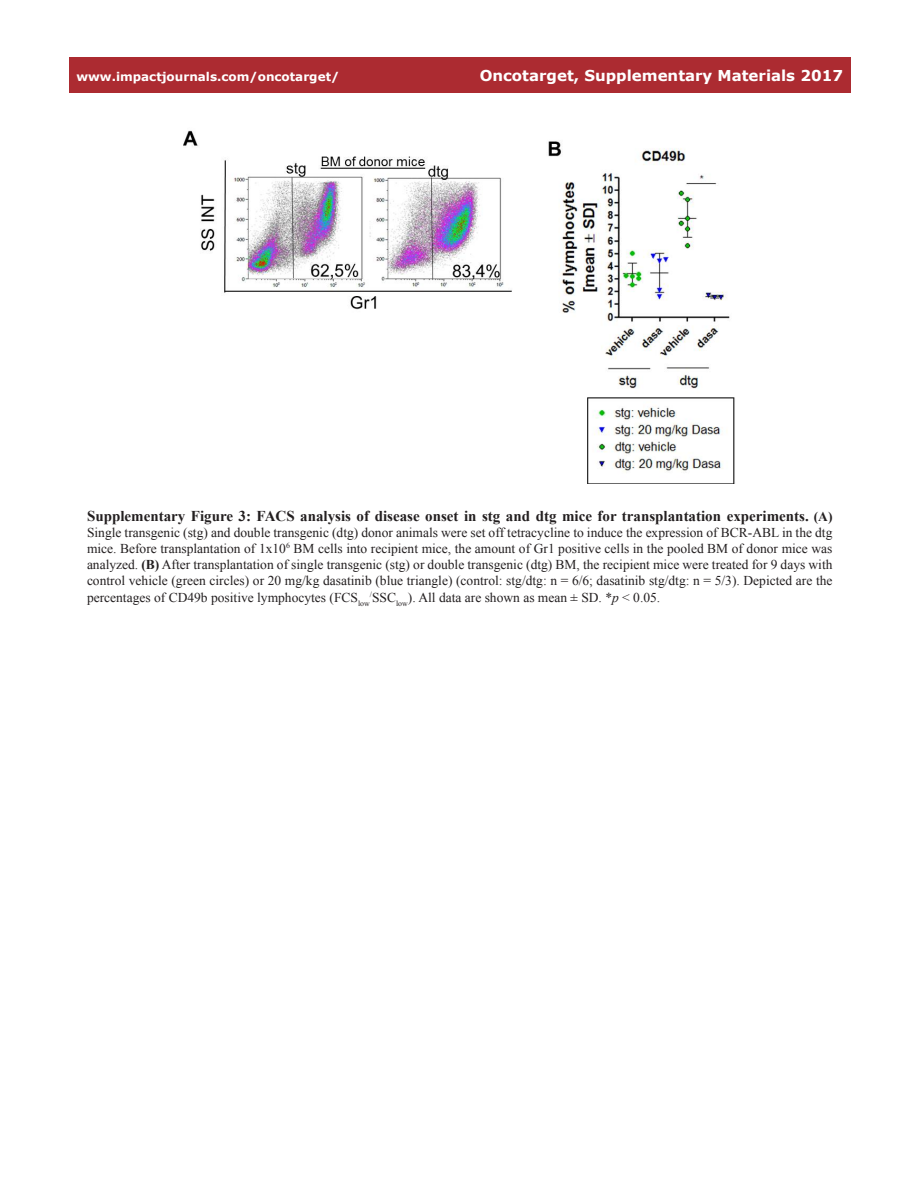
<style>
.page{position:relative;width:918px;height:1188px;background:#fff}
.page>*{position:absolute;margin:0;border:0;box-sizing:border-box;transform-origin:0 0}
.figuretext{font:700 15px "Times New Roman";color:#231f20}
.t1{font:700 15px "Verdana";color:#fff}
.figuretext-2{font:13.5px/16.2px "Times New Roman";color:#231f20;text-align:justify}
.t2{font:700 12px "Verdana";color:#fff}
.s1{font-size:13.5px}
.s2{font-weight:700}
.s3{font-style:italic}
</style>
<div class="page">
<div style="left:69px;top:57px;width:781px;height:36px;background:#ac2b31"></div>
<img style="left:183px;top:130px;width:552px;height:353px">
<p class="t2" style="left:76px;top:68px;width:264px">www.impactjournals.com/oncotarget/</p>
<p class="t1" style="left:480px;top:65px;width:365px">Oncotarget, Supplementary Materials 2017</p>
<p class="figuretext" style="left:87px;top:505px;width:747px">Supplementary Figure 3: FACS analysis of disease onset in stg and dtg mice for transplantation experiments. <span class="s1">(A)</span></p>
<p class="figuretext-2" style="left:87px;top:524px;width:747px">Single transgenic (stg) and double transgenic (dtg) donor animals were set off tetracycline to induce the expression of BCR-ABL in the dtg mice. Before transplantation of 1x10<sup>6</sup> BM cells into recipient mice, the amount of Gr1 positive cells in the pooled BM of donor mice was analyzed. <span class="s2">(B)</span> After transplantation of single transgenic (stg) or double transgenic (dtg) BM, the recipient mice were treated for 9 days with control vehicle (green circles) or 20 mg/kg dasatinib (blue triangle) (control: stg/dtg: n = 6/6; dasatinib stg/dtg: n = 5/3). Depicted are the percentages of CD49b positive lymphocytes (FCS<sub>low</sub><sup>/</sup>SSC<sub>low</sub>). All data are shown as mean ± SD. *<span class="s3">p</span> &lt; 0.05.</p>
</div>
